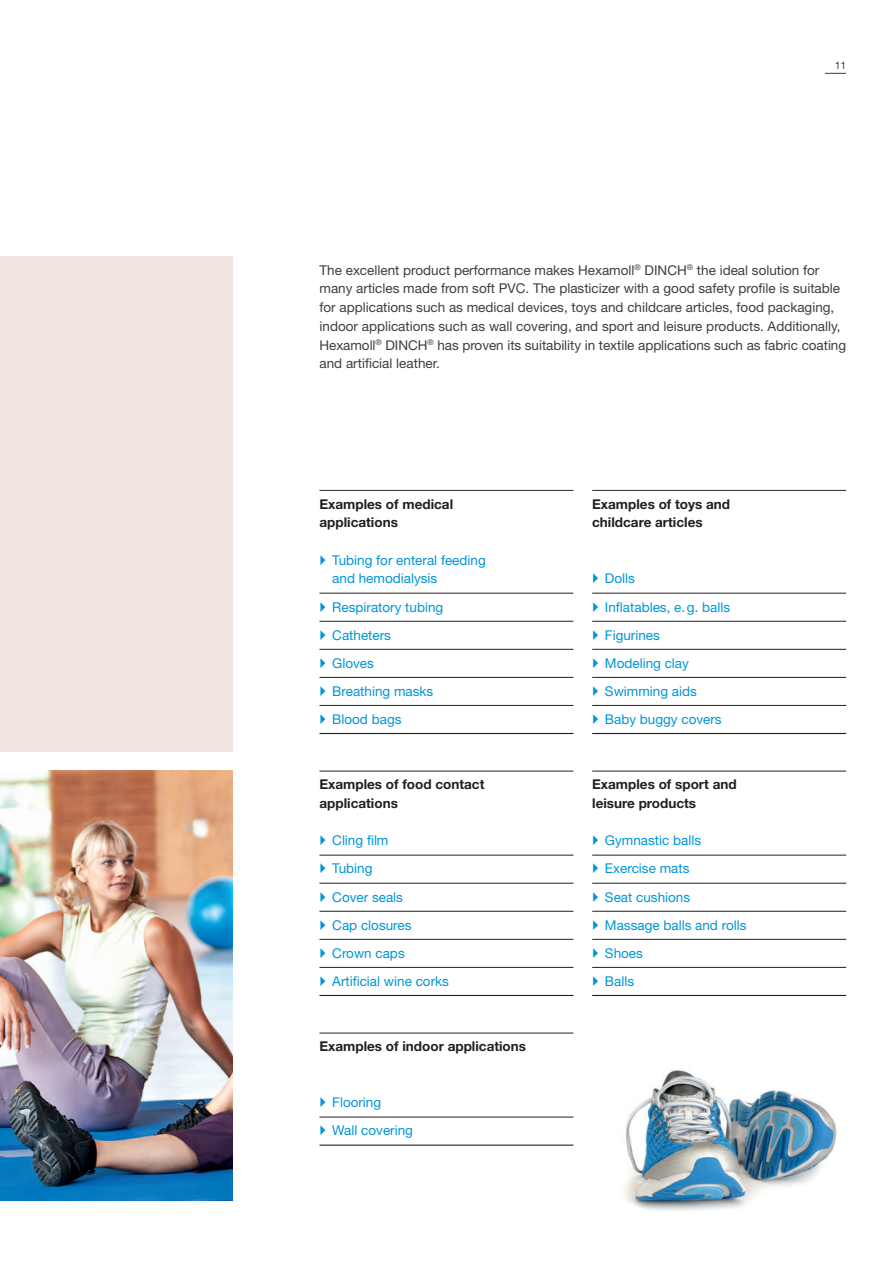
<style>
.page{position:relative;width:893px;height:1263px;background:#fff}
.page>*{position:absolute;margin:0;border:0;box-sizing:border-box;transform-origin:0 0}
.t1{font:13.5px/18.8px "Helvetica Neue LT Std";color:#3e3e3f}
.t2{font:13.5px/28px "Helvetica Neue LT Std";color:#0195d7}
.t3{font:700 13.5px/18.8px "Helvetica Neue LT Std";color:#231f20}
.t4{font:10.5px "Helvetica Neue LT Std";color:#3e3e3f}
</style>
<div class="page">
<svg style="left:825px;top:73px;width:21px;height:1px"></svg>
<div style="left:0;top:256px;width:233px;height:496px;background:#f1e7e0"></div>
<hr style="left:319px;top:593px;width:254px;height:1px;background:#231f20">
<hr style="left:319px;top:621px;width:254px;height:1px;background:#231f20">
<hr style="left:319px;top:649px;width:254px;height:1px;background:#231f20">
<hr style="left:319px;top:677px;width:254px;height:1px;background:#231f20">
<hr style="left:319px;top:490px;width:254px;height:1px;background:#3e3e3f">
<hr style="left:319px;top:705px;width:254px;height:1px;background:#231f20">
<hr style="left:319px;top:733px;width:254px;height:1px;background:#231f20">
<hr style="left:319px;top:1032px;width:254px;height:2px;background:#3e3e3f">
<hr style="left:319px;top:1117px;width:254px;height:1px;background:#231f20">
<hr style="left:319px;top:1144px;width:254px;height:2px;background:#231f20">
<hr style="left:319px;top:855px;width:254px;height:1px;background:#231f20">
<hr style="left:319px;top:883px;width:254px;height:1px;background:#231f20">
<hr style="left:319px;top:911px;width:254px;height:1px;background:#231f20">
<hr style="left:319px;top:939px;width:254px;height:1px;background:#231f20">
<hr style="left:319px;top:967px;width:254px;height:1px;background:#231f20">
<hr style="left:319px;top:995px;width:254px;height:1px;background:#231f20">
<hr style="left:319px;top:770px;width:254px;height:2px;background:#3e3e3f">
<hr style="left:592px;top:593px;width:254px;height:1px;background:#231f20">
<hr style="left:592px;top:621px;width:254px;height:1px;background:#231f20">
<hr style="left:592px;top:649px;width:254px;height:1px;background:#231f20">
<hr style="left:592px;top:677px;width:254px;height:1px;background:#231f20">
<hr style="left:592px;top:490px;width:254px;height:1px;background:#3e3e3f">
<hr style="left:592px;top:705px;width:254px;height:1px;background:#231f20">
<hr style="left:592px;top:733px;width:254px;height:1px;background:#231f20">
<hr style="left:592px;top:855px;width:254px;height:1px;background:#231f20">
<hr style="left:592px;top:883px;width:254px;height:1px;background:#231f20">
<hr style="left:592px;top:911px;width:254px;height:1px;background:#231f20">
<hr style="left:592px;top:939px;width:254px;height:1px;background:#231f20">
<hr style="left:592px;top:967px;width:254px;height:1px;background:#231f20">
<hr style="left:592px;top:995px;width:254px;height:1px;background:#231f20">
<hr style="left:592px;top:770px;width:254px;height:2px;background:#3e3e3f">
<img style="left:0;top:770px;width:233px;height:431px">
<img style="left:624px;top:1070px;width:213px;height:141px">
<p class="t4" style="left:835px;top:59px;width:13px">11</p>
<p class="t1" style="left:319px;top:260px;width:528px">The excellent product performance makes Hexamoll<sup>®</sup> DINCH<sup>®</sup> the ideal solution for many articles made from soft PVC. The plasticizer with a good safety profile is suitable for applications such as medical devices, toys and childcare articles, food packaging, indoor applications such as wall covering, and sport and leisure products. Additionally, Hexamoll<sup>®</sup> DINCH<sup>®</sup> has proven its suitability in textile applications such as fabric coating and artificial leather.</p>
<p class="t3" style="left:319px;top:494px;width:135px">Examples of medical applications</p>
<p class="t2" style="left:332px;top:550px;width:155px;line-height:18.8px">Tubing for enteral feeding and hemodialysis</p>
<p class="t2" style="left:332px;top:592px;width:113px">Respiratory tubing<br>Catheters<br>Gloves<br>Breathing masks<br>Blood bags</p>
<p class="t3" style="left:319px;top:775px;width:166px">Examples of food contact applications</p>
<p class="t2" style="left:332px;top:826px;width:118px">Cling film<br>Tubing<br>Cover seals<br>Cap closures<br>Crown caps<br>Artificial wine corks</p>
<p class="t3" style="left:319px;top:1037px;width:208px">Examples of indoor applications</p>
<p class="t2" style="left:332px;top:1088px;width:82px">Flooring<br>Wall covering</p>
<p class="t3" style="left:592px;top:494px;width:139px">Examples of toys and childcare articles</p>
<p class="t2" style="left:605px;top:564px;width:127px">Dolls<br>Inflatables, e.g. balls<br>Figurines<br>Modeling clay<br>Swimming aids<br>Baby buggy covers</p>
<p class="t3" style="left:592px;top:775px;width:146px">Examples of sport and leisure products</p>
<p class="t2" style="left:605px;top:826px;width:143px">Gymnastic balls<br>Exercise mats<br>Seat cushions<br>Massage balls and rolls<br>Shoes<br>Balls</p>
</div>
